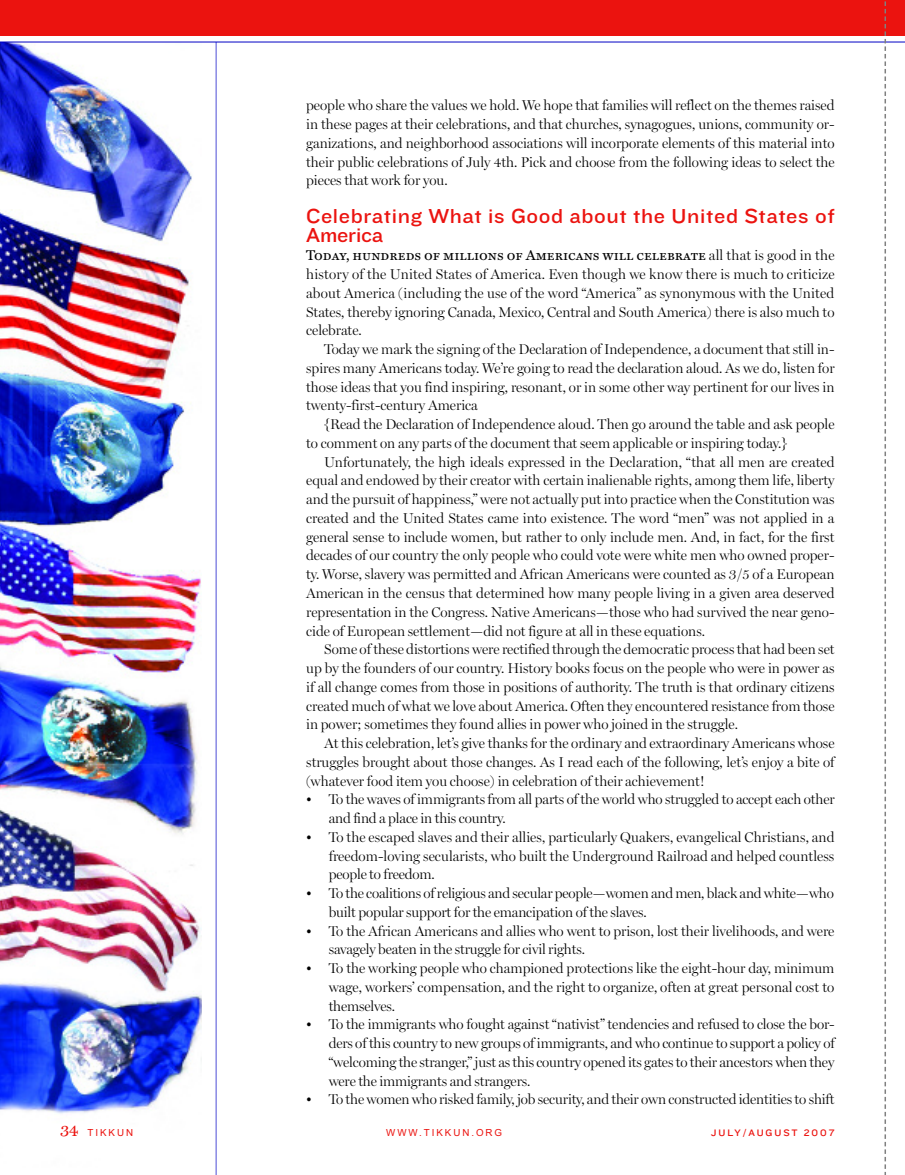
<style>
.page{position:relative;width:905px;height:1175px;background:#fff}
.page>*{position:absolute;margin:0;border:0;box-sizing:border-box;transform-origin:0 0}
.t1{font:21px/18.8px "Knockout HTF32 Junior Cruiserwt";letter-spacing:.03em;color:#eb130f}
.t2{font:300 14.25px/18.8px "Miller Display";color:#000;text-align:justify}
.t3{font:14.25px "Miller Text Roman SC";color:#000}
.t4{font:9.75px "Arial MS";letter-spacing:.2em;color:#eb130f}
.t5{font:9.75px "Knockout HTF32 Junior Cruiserwt";letter-spacing:.2em;color:#eb130f}
.s1{font-family:"Miller Display";font-weight:300}
.s2{font-family:"Miller Text";font-size:16.5px}
</style>
<div class="page">
<img style="left:0;top:43px;width:201px;height:1071px">
<div style="left:0;top:0;width:904px;height:36px;background:#eb130f"></div>
<hr style="left:216px;top:42px;width:1px;height:1132px;background:#4d4dd6">
<hr style="left:0;top:42px;width:904px;height:1px;background:#0000c4">
<svg style="left:884px;top:1px;width:2px;height:1173px"></svg>
<p class="t2" style="left:306px;top:96px;width:530px">people who share the values we hold. We hope that families will reflect on the themes raised in these pages at their celebrations, and that churches, synagogues, unions, community or&shy;ganizations, and neighborhood associations will incorporate elements of this material into their public celebrations of July 4th. Pick and choose from the following ideas to select the pieces that work for you.</p>
<h1 class="t1" style="left:306px;top:206px;width:530px">Celebrating What is Good about the United States of<br>America</h1>
<p class="t3" style="left:306px;top:247px;width:530px">Today, hundreds of millions of Americans will celebrate <span class="s1">all that is good in the</span></p>
<p class="t2" style="left:306px;top:265px;width:530px">history of the United States of America. Even though we know there is much to criticize about America (including the use of the word “America” as synonymous with the United States, thereby ignoring Canada, Mexico, Central and South America) there is also much to celebrate.</p>
<p class="t2" style="left:306px;top:340px;width:530px;text-indent:18px">Today we mark the signing of the Declaration of Independence, a document that still in&shy;spires many Americans today. We’re going to read the declaration aloud. As we do, listen for those ideas that you find inspiring, resonant, or in some other way pertinent for our lives in twenty-first-century America</p>
<p class="t2" style="left:306px;top:415px;width:530px;text-indent:18px">{Read the Declaration of Independence aloud. Then go around the table and ask people to comment on any parts of the document that seem applicable or inspiring today.}</p>
<p class="t2" style="left:306px;top:452px;width:530px;text-indent:18px">Unfortunately, the high ideals expressed in the Declaration, “that all men are created equal and endowed by their creator with certain inalienable rights, among them life, liberty and the pursuit of happiness,” were not actually put into practice when the Constitution was created and the United States came into existence. The word “men” was not applied in a general sense to include women, but rather to only include men. And, in fact, for the first decades of our country the only people who could vote were white men who owned proper&shy;ty. Worse, slavery was permitted and African Americans were counted as 3/5 of a European American in the census that determined how many people living in a given area deserved representation in the Congress. Native Americans—those who had survived the near geno&shy;cide of European settlement—did not figure at all in these equations.</p>
<p class="t2" style="left:306px;top:640px;width:530px;text-indent:18px">Some of these distortions were rectified through the democratic process that had been set up by the founders of our country. History books focus on the people who were in power as if all change comes from those in positions of authority. The truth is that ordinary citizens created much of what we love about America. Often they encountered resistance from those in power; sometimes they found allies in power who joined in the struggle.</p>
<p class="t2" style="left:306px;top:733px;width:530px;text-indent:18px">At this celebration, let’s give thanks for the ordinary and extraordinary Americans whose struggles brought about those changes. As I read each of the following, let’s enjoy a bite of (whatever food item you choose) in celebration of their achievement!</p>
<p class="t2" style="left:329px;top:790px;width:507px;text-indent:-23px">• To the waves of immigrants from all parts of the world who struggled to accept each other and find a place in this country.</p>
<p class="t2" style="left:329px;top:827px;width:507px;text-indent:-23px">• To the escaped slaves and their allies, particularly Quakers, evangelical Christians, and freedom-loving secularists, who built the Underground Railroad and helped countless people to freedom.</p>
<p class="t2" style="left:329px;top:883px;width:506px;text-indent:-23px">• To the coalitions of religious and secular people—women and men, black and white—who built popular support for the emancipation of the slaves.</p>
<p class="t2" style="left:329px;top:921px;width:507px;text-indent:-23px">• To the African Americans and allies who went to prison, lost their livelihoods, and were savagely beaten in the struggle for civil rights.</p>
<p class="t2" style="left:329px;top:958px;width:507px;text-indent:-23px">• To the working people who championed protections like the eight-hour day, minimum wage, workers’ compensation, and the right to organize, often at great personal cost to themselves.</p>
<p class="t2" style="left:329px;top:1015px;width:507px;text-indent:-23px">• To the immigrants who fought against “nativist” tendencies and refused to close the bor&shy;ders of this country to new groups of immigrants, and who continue to support a policy of “welcoming the stranger,” just as this country opened its gates to their ancestors when they were the immigrants and strangers.</p>
<p class="t2" style="left:306px;top:1090px;width:530px">• To the women who risked family, job security, and their own constructed identities to shift</p>
<p class="t4" style="left:60px;top:1126px;width:75px"><span class="s2">34</span> TIKKUN</p>
<p class="t4" style="left:386px;top:1126px;width:117px">WWW.TIKKUN.ORG</p>
<p class="t5" style="left:711px;top:1126px;width:125px">JULY/AUGUST 2007</p>
</div>
